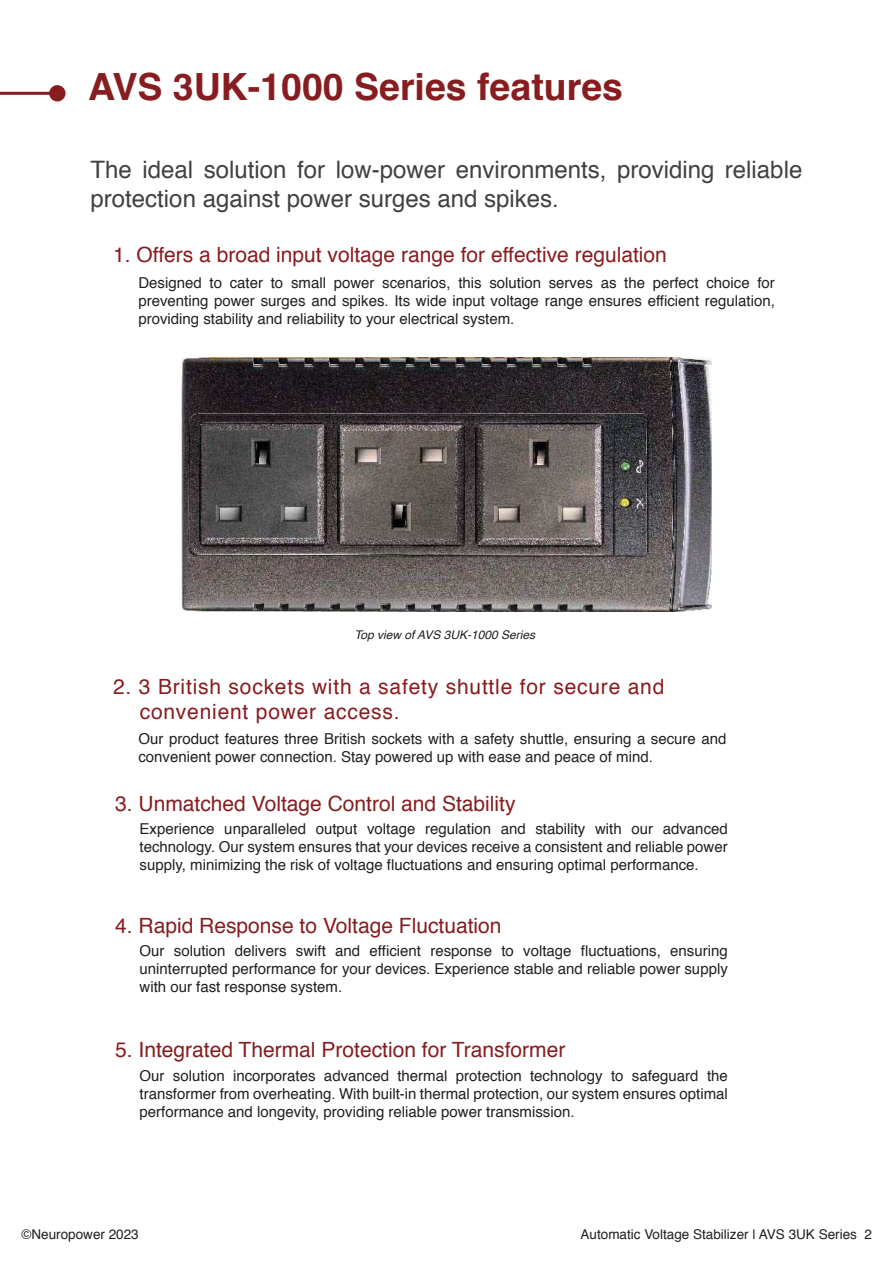
<style>
.page{position:relative;width:893px;height:1263px;background:#fff}
.page>*{position:absolute;margin:0;border:0;box-sizing:border-box;transform-origin:0 0}
.t1{font:700 37.5px "Helvetica";color:#871d20}
.t2{font:24px/28.8px "Helvetica";color:#414042}
.t3{font:21px "Helvetica";color:#871d20}
.t4{font:21px/25.2px "Helvetica";letter-spacing:.04em;color:#871d20}
.t5{font:15px/18px "Helvetica";color:#231f20;text-align:justify}
.t6{font:13.5px "Helvetica";color:#231f20}
.t7{font:italic 12px "Helvetica";color:#231f20}
</style>
<div class="page">
<svg style="left:0;top:85px;width:66px;height:16px"></svg>
<img style="left:182px;top:357px;width:529px;height:255px">
<h1 class="t1" style="left:88px;top:64px;width:536px">AVS 3UK-1000 Series features</h1>
<h2 class="t2" style="left:91px;top:156px;width:713px">The ideal solution for low-power environments, providing reliable protection against power surges and spikes.</h2>
<h3 class="t3" style="left:113px;top:238px;width:555px">1. Offers a broad input voltage range for effective regulation</h3>
<p class="t5" style="left:138px;top:275px;width:638px">Designed to cater to small power scenarios, this solution serves as the perfect choice for preventing power surges and spikes. Its wide input voltage range ensures efficient regulation, providing stability and reliability to your electrical system.</p>
<p class="t7" style="left:355px;top:625px;width:182px">Top view of AVS 3UK-1000 Series</p>
<h3 class="t4" style="left:140px;top:674px;width:526px;text-indent:-27px">2. 3 British sockets with a safety shuttle for secure and convenient power access.</h3>
<p class="t5" style="left:138px;top:730px;width:590px">Our product features three British sockets with a safety shuttle, ensuring a secure and convenient power connection. Stay powered up with ease and peace of mind.</p>
<h3 class="t3" style="left:115px;top:787px;width:402px">3. Unmatched Voltage Control and Stability</h3>
<p class="t5" style="left:140px;top:821px;width:590px">Experience unparalleled output voltage regulation and stability with our advanced technology. Our system ensures that your devices receive a consistent and reliable power supply, minimizing the risk of voltage fluctuations and ensuring optimal performance.</p>
<h3 class="t3" style="left:115px;top:909px;width:388px">4. Rapid Response to Voltage Fluctuation</h3>
<p class="t5" style="left:140px;top:942px;width:590px">Our solution delivers swift and efficient response to voltage fluctuations, ensuring uninterrupted performance for your devices. Experience stable and reliable power supply with our fast response system.</p>
<h3 class="t3" style="left:115px;top:1034px;width:452px">5. Integrated Thermal Protection for Transformer</h3>
<p class="t5" style="left:140px;top:1067px;width:590px">Our solution incorporates advanced thermal protection technology to safeguard the transformer from overheating. With built-in thermal protection, our system ensures optimal performance and longevity, providing reliable power transmission.</p>
<p class="t6" style="left:22px;top:1224px;width:119px">©Neuropower 2023</p>
<p class="t6" style="left:581px;top:1224px;width:293px">Automatic Voltage Stabilizer | AVS 3UK Series 2</p>
</div>
